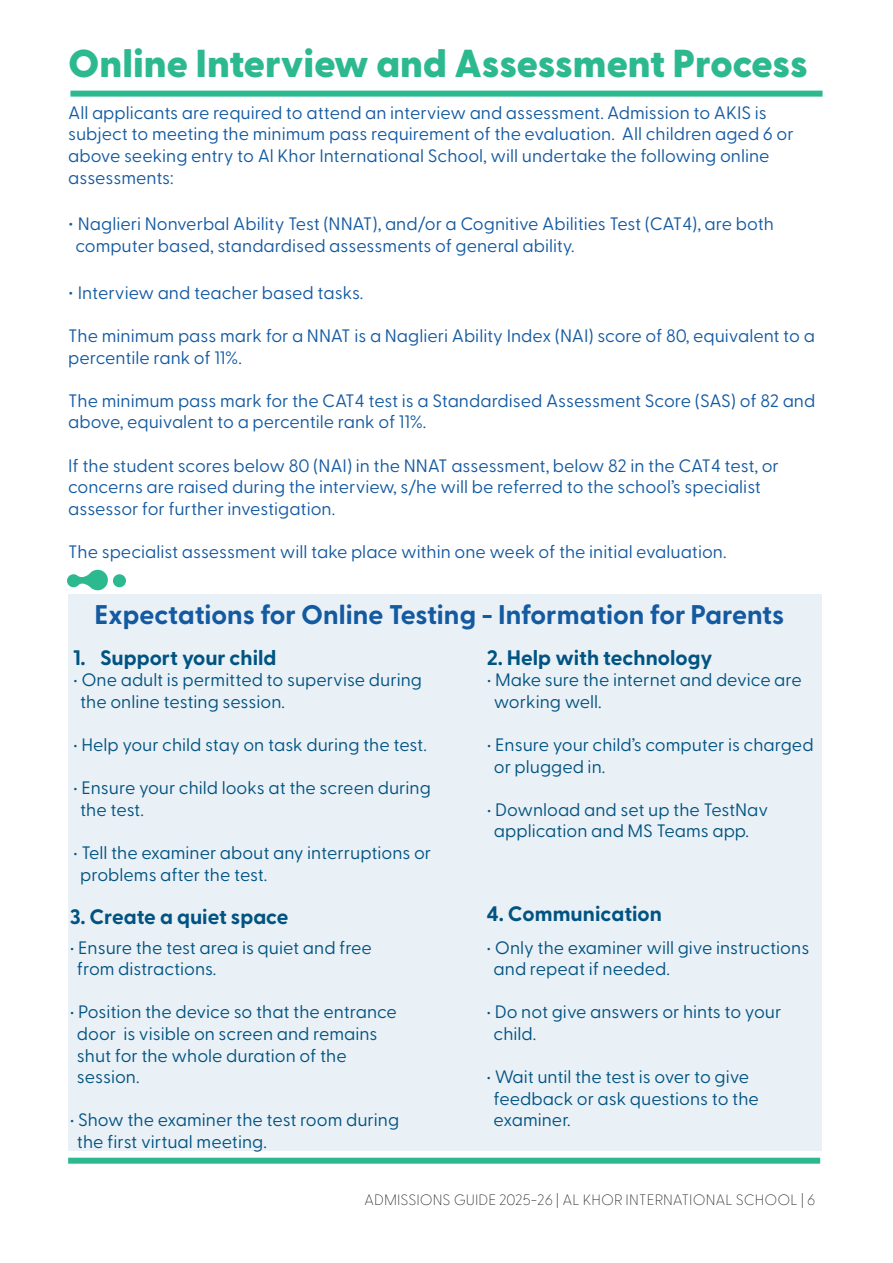
<style>
.page{position:relative;width:893px;height:1263px;background:#fff}
.page>*{position:absolute;margin:0;border:0;box-sizing:border-box;transform-origin:0 0}
.t1{font:800 39px "Greycliff CF";color:#2db98f}
.t2{font:700 27px "Greycliff CF";color:#145aa1}
.t3{font:700 21px "Greycliff CF";color:#015381}
.t4{font:18px/21.6px "Greycliff CF";color:#145aa1}
.t5{font:18px/21.6px "Greycliff CF";color:#015381}
.t6{font:100 15px "Greycliff CF";color:#231f20}
.s1{font-size:21px}
</style>
<div class="page">
<div style="left:68px;top:594px;width:754px;height:557px;background:#e9f0f6"></div>
<div style="left:68px;top:1158px;width:752px;height:6px;background:#2db98f"></div>
<div style="left:70px;top:91px;width:752px;height:6px;background:#2db98f"></div>
<div style="left:113px;top:574px;width:13px;height:13px;background:#2db98f;border-radius:50%"></div>
<svg style="left:67px;top:570px;width:41px;height:20px"></svg>
<h1 class="t1" style="left:68px;top:33px;width:741px">Online Interview and Assessment Process</h1>
<p class="t4" style="left:68px;top:100px;width:727px">All applicants are required to attend an interview and assessment. Admission to AKIS is subject to meeting the minimum pass requirement of the evaluation. All children aged 6 or above seeking entry to Al Khor International School, will undertake the following online assessments:</p>
<p class="t4" style="left:75px;top:212px;width:700px;text-indent:-7px"><span class="s1">•</span> Naglieri Nonverbal Ability Test (NNAT), and/or a Cognitive Abilities Test (CAT4), are both computer based, standardised assessments of general ability.</p>
<p class="t4" style="left:68px;top:280px;width:297px"><span class="s1">•</span> Interview and teacher based tasks.</p>
<p class="t4" style="left:68px;top:323px;width:748px">The minimum pass mark for a NNAT is a Naglieri Ability Index (NAI) score of 80, equivalent to a percentile rank of 11%.</p>
<p class="t4" style="left:68px;top:388px;width:749px">The minimum pass mark for the CAT4 test is a Standardised Assessment Score (SAS) of 82 and above, equivalent to a percentile rank of 11%.</p>
<p class="t4" style="left:68px;top:453px;width:712px">If the student scores below 80 (NAI) in the NNAT assessment, below 82 in the CAT4 test, or concerns are raised during the interview, s/he will be referred to the school’s specialist assessor for further investigation.</p>
<p class="t4" style="left:68px;top:539px;width:660px">The specialist assessment will take place within one week of the initial evaluation.</p>
<h2 class="t2" style="left:95px;top:594px;width:691px">Expectations for Online Testing - Information for Parents</h2>
<p class="t3" style="left:73px;top:641px;width:205px">1. Support your child</p>
<p class="t5" style="left:80px;top:668px;width:343px;text-indent:-7px">• One adult is permitted to supervise during the online testing session.</p>
<p class="t5" style="left:73px;top:733px;width:355px">• Help your child stay on task during the test.</p>
<p class="t5" style="left:80px;top:776px;width:352px;text-indent:-7px">• Ensure your child looks at the screen during the test.</p>
<p class="t5" style="left:80px;top:841px;width:353px;text-indent:-7px">• Tell the examiner about any interruptions or problems after the test.</p>
<p class="t3" style="left:487px;top:642px;width:227px">2. Help with technology</p>
<p class="t5" style="left:494px;top:668px;width:309px;text-indent:-7px">• Make sure the internet and device are working well.</p>
<p class="t5" style="left:494px;top:733px;width:321px;text-indent:-7px">• Ensure your child’s computer is charged or plugged in.</p>
<p class="t5" style="left:494px;top:797px;width:276px;text-indent:-7px">• Download and set up the TestNav application and MS Teams app.</p>
<p class="t3" style="left:70px;top:900px;width:220px">3. Create a quiet space</p>
<p class="t5" style="left:77px;top:935px;width:297px;text-indent:-7px">• Ensure the test area is quiet and free from distractions.</p>
<p class="t5" style="left:77px;top:1000px;width:322px;text-indent:-7px">• Position the device so that the entrance door is visible on screen and remains shut for the whole duration of the session.</p>
<p class="t5" style="left:77px;top:1108px;width:324px;text-indent:-7px">• Show the examiner the test room during the first virtual meeting.</p>
<p class="t3" style="left:486px;top:898px;width:177px">4. Communication</p>
<p class="t5" style="left:494px;top:935px;width:317px;text-indent:-7px">• Only the examiner will give instructions and repeat if needed.</p>
<p class="t5" style="left:494px;top:1000px;width:289px;text-indent:-7px">• Do not give answers or hints to your child.</p>
<p class="t5" style="left:494px;top:1065px;width:267px;text-indent:-7px">• Wait until the test is over to give feedback or ask questions to the examiner.</p>
<p class="t6" style="left:364px;top:1189px;width:453px">ADMISSIONS GUIDE 2025-26 | AL KHOR INTERNATIONAL SCHOOL | 6</p>
</div>
